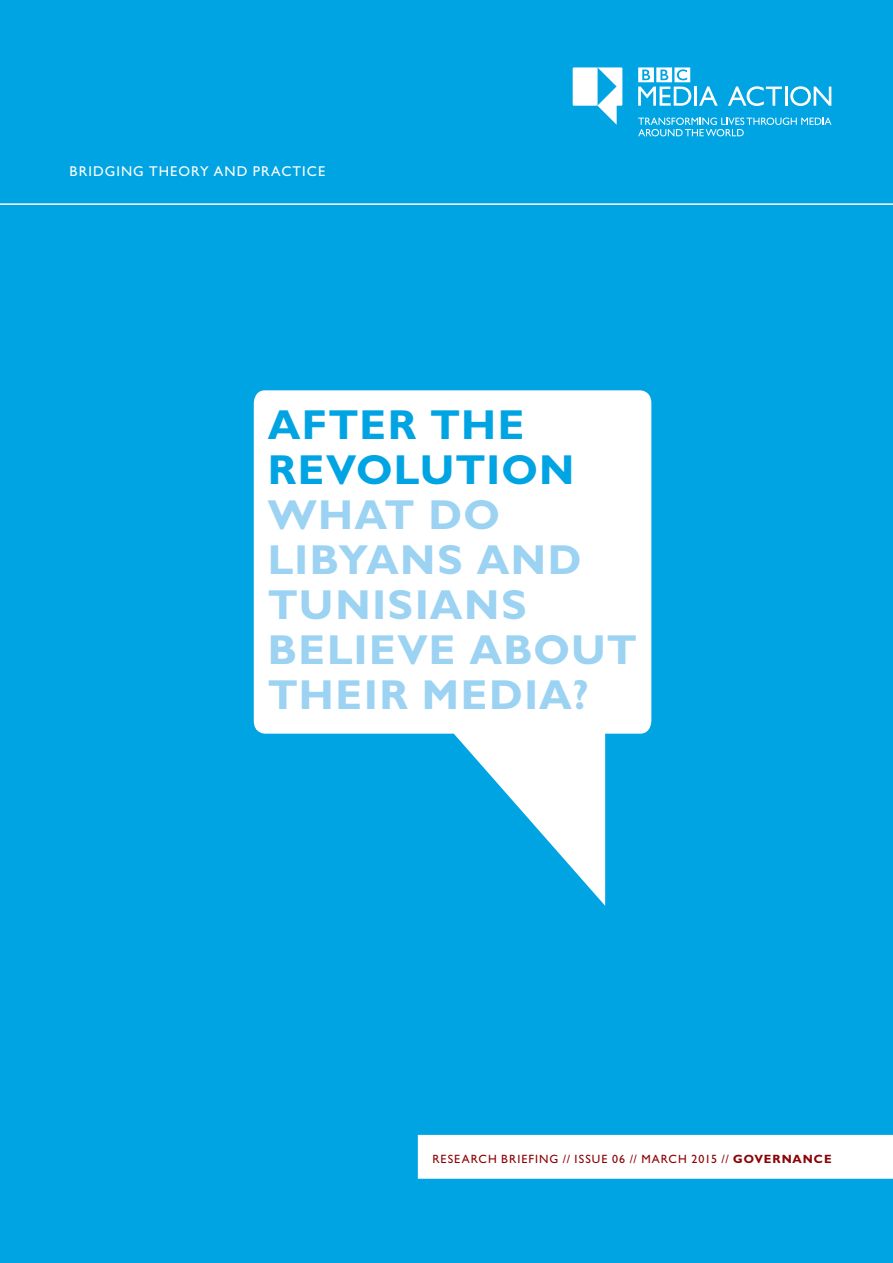
<style>
.page{position:relative;width:893px;height:1263px;background:#00a4e3}
.page>*{position:absolute;margin:0;border:0;box-sizing:border-box;transform-origin:0 0}
.t1{font:700 42px/45px "Gill Sans MT Pro";letter-spacing:.035em;color:#9cd2f2}
.t2{font:700 42px/45px "Gill Sans MT Pro";letter-spacing:.03em;color:#00a4e3}
.t3{font:500 14.25px "Gill Sans MT Pro";letter-spacing:.075em;color:#fff}
.t4{font:500 12px "Gill Sans MT Pro";letter-spacing:.085em;color:#8b0307}
.s1{font-weight:700}
</style>
<div class="page">
<div style="left:418px;top:1135px;width:475px;height:44px;background:#fff"></div>
<svg style="left:573px;top:67px;width:49px;height:58px"></svg>
<svg style="left:638px;top:118px;width:193px;height:18px"></svg>
<svg style="left:638px;top:67px;width:53px;height:39px"></svg>
<hr style="left:694px;top:87px;width:3px;height:19px;background:#fff">
<svg style="left:699px;top:86px;width:19px;height:20px"></svg>
<svg style="left:728px;top:86px;width:103px;height:20px"></svg>
<hr style="left:0;top:203px;width:893px;height:2px;background:#fff">
<svg style="left:254px;top:390px;width:397px;height:516px;fill:#fff"></svg>
<p class="t3" style="left:69px;top:162px;width:257px">BRIDGING THEORY AND PRACTICE</p>
<p class="t2" style="left:268px;top:401px;width:308px">AFTER THE<br>REVOLUTION</p>
<p class="t1" style="left:268px;top:491px;width:371px">WHAT DO<br>LIBYANS AND<br>TUNISIANS<br>BELIEVE ABOUT<br>THEIR MEDIA?</p>
<p class="t4" style="left:432px;top:1151px;width:401px">RESEARCH BRIEFING // ISSUE 06 // MARCH 2015 // <span class="s1">GOVERNANCE</span></p>
</div>
